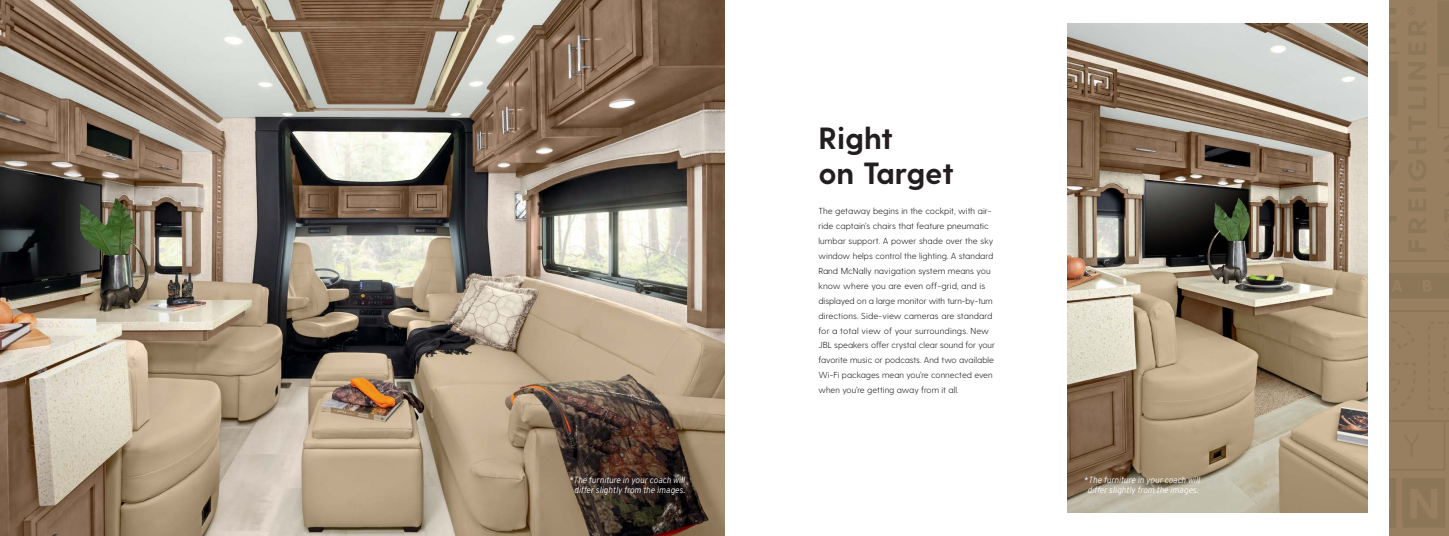
<style>
.page{position:relative;width:1449px;height:536px;background:#fff}
.page>*{position:absolute;margin:0;border:0;box-sizing:border-box;transform-origin:0 0}
.t1{font:700 30.62px/35px "Greycliff CF";letter-spacing:-.005em;color:#231f20}
.t2{font:300 8.75px/14.9px "Greycliff CF";color:#231f20}
.t3{font:italic 300 8.75px/10.5px "Overpass";color:#fff;text-align:right}
</style>
<div class="page">
<div style="left:1390px;top:0;width:59px;height:536px;background:#977f5f"></div>
<svg style="left:1391px;top:322px;width:24px;height:87px"></svg>
<svg style="left:1429px;top:322px;width:20px;height:87px"></svg>
<svg style="left:1445px;top:210px;width:4px;height:12px"></svg>
<svg style="left:1390px;top:161px;width:8px;height:13px"></svg>
<svg style="left:1390px;top:216px;width:6px;height:5px"></svg>
<svg style="left:1409px;top:240px;width:17px;height:12px"></svg>
<svg style="left:1409px;top:219px;width:17px;height:14px"></svg>
<svg style="left:1409px;top:199px;width:17px;height:12px"></svg>
<div style="left:1408px;top:187px;width:18px;height:5px;background:#8c7658"></div>
<svg style="left:1409px;top:160px;width:17px;height:21px"></svg>
<svg style="left:1409px;top:137px;width:17px;height:16px"></svg>
<svg style="left:1409px;top:116px;width:17px;height:14px"></svg>
<svg style="left:1409px;top:98px;width:17px;height:11px"></svg>
<hr style="left:1408px;top:87px;width:18px;height:4px;background:#8c7658">
<svg style="left:1409px;top:62px;width:17px;height:17px"></svg>
<svg style="left:1409px;top:43px;width:17px;height:11px"></svg>
<svg style="left:1409px;top:7px;width:17px;height:28px"></svg>
<hr style="left:1390px;top:420px;width:59px;height:1px;background:#231f20">
<hr style="left:1390px;top:310px;width:59px;height:1px;background:#231f20">
<svg style="left:1390px;top:52px;width:9px;height:2px"></svg>
<svg style="left:1438px;top:1px;width:11px;height:65px"></svg>
<svg style="left:1446px;top:160px;width:3px;height:36px"></svg>
<svg style="left:1390px;top:420px;width:56px;height:50px"></svg>
<svg style="left:1438px;top:74px;width:11px;height:54px"></svg>
<svg style="left:1390px;top:274px;width:59px;height:24px"></svg>
<svg style="left:1390px;top:8px;width:6px;height:36px"></svg>
<svg style="left:1390px;top:133px;width:6px;height:8px"></svg>
<svg style="left:1444px;top:136px;width:5px;height:15px"></svg>
<hr style="left:1390px;top:260px;width:59px;height:1px;background:#231f20">
<svg style="left:1390px;top:479px;width:6px;height:48px"></svg>
<svg style="left:1403px;top:479px;width:42px;height:48px"></svg>
<svg style="left:1390px;top:62px;width:7px;height:53px"></svg>
<img style="left:0;top:0;width:724px;height:536px">
<img style="left:1068px;top:24px;width:299px;height:488px">
<h1 class="t1" style="left:818px;top:122px;width:137px">Right<br>on Target</h1>
<p class="t2" style="left:818px;top:204px;width:178px">The getaway begins in the cockpit, with air&shy;ride captain’s chairs that feature pneumatic lumbar support. A power shade over the sky window helps control the lighting. A standard Rand McNally navigation system means you know where you are even off-grid, and is displayed on a large monitor with turn-by-turn directions. Side-view cameras are standard for a total view of your surroundings. New JBL speakers offer crystal clear sound for your favorite music or podcasts. And two available Wi-Fi packages mean you’re connected even when you’re getting away from it all.</p>
<p class="t3" style="left:569px;top:474px;width:118px">*The furniture in your coach will differ slightly from the images.</p>
<p class="t3" style="left:1084px;top:474px;width:118px;text-align:center">*The furniture in your coach will differ slightly from the images.</p>
</div>
